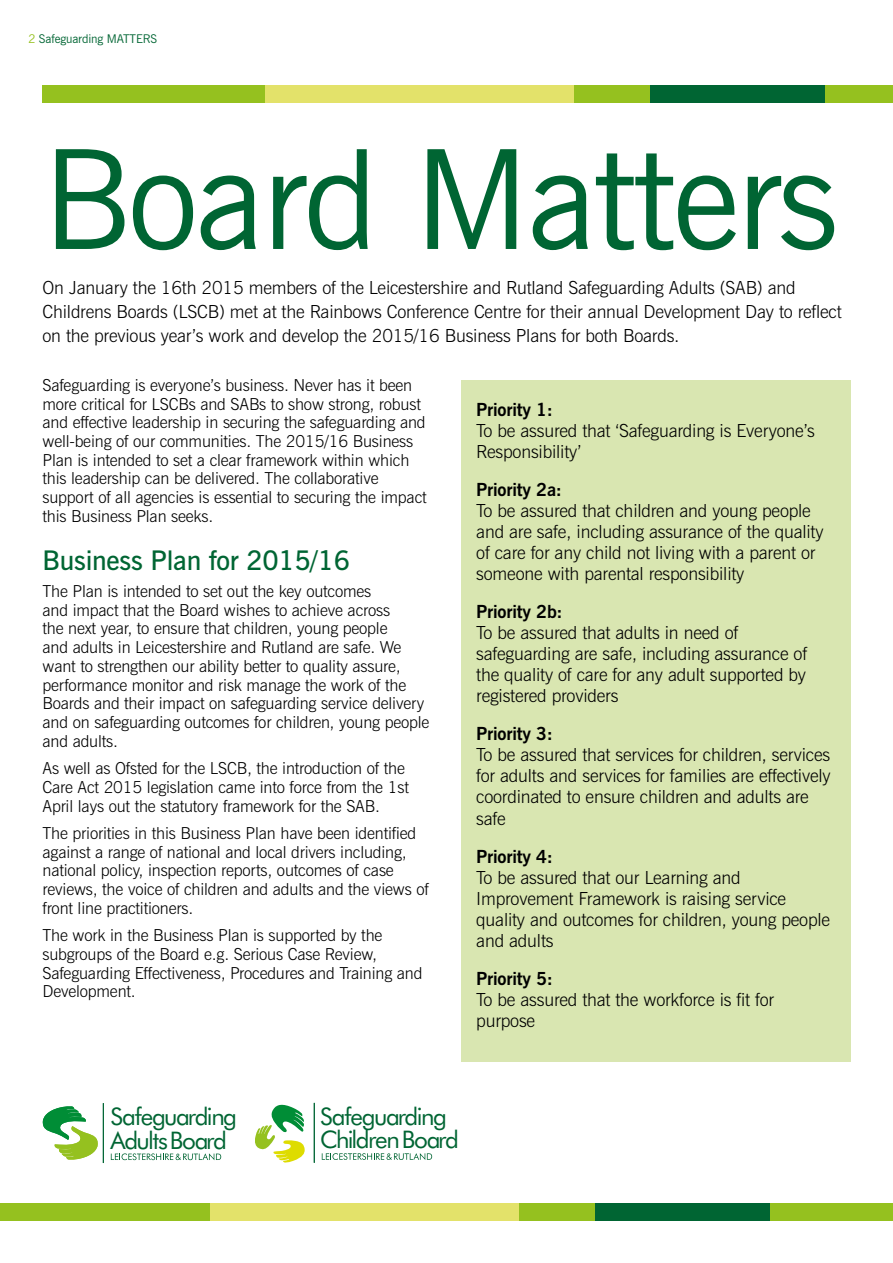
<style>
.page{position:relative;width:893px;height:1263px;background:#fff}
.page>*{position:absolute;margin:0;border:0;box-sizing:border-box;transform-origin:0 0}
.t1{font:138px "News Gothic BT";letter-spacing:-.02em;color:#006533}
.t2{font:600 27px "News Gothic BT";letter-spacing:-.01em;color:#006533}
.t3{font:24.3px/23.5px "Futura BT";letter-spacing:-.06em;color:#006533}
.t4{font:300 18px/21px "News Gothic BT";letter-spacing:-.01em;color:#000}
.t5{font:700 18px "News Gothic BT";letter-spacing:-.01em;color:#000}
.t6{font:300 16.5px/18.8px "News Gothic BT";letter-spacing:-.01em;color:#000}
.t7{font:12px "News Gothic BT";letter-spacing:-.01em;color:#006533}
.s1{color:#95c11f}
</style>
<div class="page">
<div style="left:767px;top:85px;width:126px;height:17px;background:#95c11f"></div>
<div style="left:43px;top:85px;width:225px;height:17px;background:#95c11f"></div>
<div style="left:568px;top:85px;width:83px;height:17px;background:#95c11f"></div>
<div style="left:266px;top:85px;width:308px;height:17px;background:#e3e26a"></div>
<div style="left:651px;top:85px;width:174px;height:17px;background:#006533"></div>
<div style="left:461px;top:381px;width:389px;height:681px;background:#d9e6b1"></div>
<svg style="left:42px;top:1106px;width:56px;height:54px"></svg>
<hr style="left:103px;top:1103px;width:1px;height:60px;background:#006533">
<svg style="left:111px;top:1153px;width:110px;height:7px"></svg>
<hr style="left:314px;top:1103px;width:1px;height:60px;background:#006533">
<svg style="left:322px;top:1153px;width:110px;height:7px"></svg>
<svg style="left:255px;top:1104px;width:50px;height:59px"></svg>
<div style="left:712px;top:1203px;width:181px;height:17px;background:#95c11f"></div>
<div style="left:0;top:1203px;width:213px;height:17px;background:#95c11f"></div>
<div style="left:512px;top:1203px;width:83px;height:17px;background:#95c11f"></div>
<div style="left:210px;top:1203px;width:309px;height:17px;background:#e3e26a"></div>
<div style="left:595px;top:1203px;width:175px;height:17px;background:#006533"></div>
<p class="t7" style="left:28px;top:32px;width:130px"><span class="s1">2</span> Safeguarding MATTERS</p>
<h1 class="t1" style="left:43px;top:116px;width:797px">Board Matters</h1>
<p class="t4" style="left:43px;top:276px;width:801px;line-height:24px">On January the 16th 2015 members of the Leicestershire and Rutland Safeguarding Adults (SAB) and<br>Childrens Boards (LSCB) met at the Rainbows Conference Centre for their annual Development Day to reflect on the previous year’s work and develop the 2015/16 Business Plans for both Boards.</p>
<p class="t6" style="left:43px;top:375px;width:386px">Safeguarding is everyone’s business. Never has it been more critical for LSCBs and SABs to show strong, robust and effective leadership in securing the safeguarding and well-being of our communities. The 2015/16 Business Plan is intended to set a clear framework within which this leadership can be delivered. The collaborative support of all agencies is essential to securing the impact this Business Plan seeks.</p>
<h2 class="t2" style="left:43px;top:543px;width:309px">Business Plan for 2015/16</h2>
<p class="t6" style="left:43px;top:581px;width:388px">The Plan is intended to set out the key outcomes<br>and impact that the Board wishes to achieve across<br>the next year, to ensure that children, young people<br>and adults in Leicestershire and Rutland are safe. We want to strengthen our ability better to quality assure, performance monitor and risk manage the work of the Boards and their impact on safeguarding service delivery and on safeguarding outcomes for children, young people and adults.</p>
<p class="t6" style="left:43px;top:759px;width:368px">As well as Ofsted for the LSCB, the introduction of the<br>Care Act 2015 legislation came into force from the 1st<br>April lays out the statutory framework for the SAB.</p>
<p class="t6" style="left:43px;top:823px;width:388px">The priorities in this Business Plan have been identified against a range of national and local drivers including, national policy, inspection reports, outcomes of case reviews, the voice of children and adults and the views of front line practitioners.</p>
<p class="t6" style="left:43px;top:926px;width:381px">The work in the Business Plan is supported by the subgroups of the Board e.g. Serious Case Review, Safeguarding Effectiveness, Procedures and Training and Development.</p>
<p class="t5" style="left:476px;top:399px;width:78px">Priority 1:</p>
<p class="t4" style="left:476px;top:420px;width:340px">To be assured that ‘Safeguarding is Everyone’s<br>Responsibility’</p>
<p class="t5" style="left:476px;top:479px;width:87px">Priority 2a:</p>
<p class="t4" style="left:476px;top:500px;width:349px">To be assured that children and young people and are safe, including assurance of the quality of care for any child not living with a parent or someone with parental responsibility</p>
<p class="t5" style="left:476px;top:601px;width:88px">Priority 2b:</p>
<p class="t4" style="left:476px;top:622px;width:332px">To be assured that adults in need of safeguarding are safe, including assurance of the quality of care for any adult supported by registered providers</p>
<p class="t5" style="left:476px;top:723px;width:78px">Priority 3:</p>
<p class="t4" style="left:476px;top:744px;width:356px">To be assured that services for children, services for adults and services for families are effectively coordinated to ensure children and adults are safe</p>
<p class="t5" style="left:476px;top:845px;width:78px">Priority 4:</p>
<p class="t4" style="left:476px;top:866px;width:355px">To be assured that our Learning and Improvement Framework is raising service quality and outcomes for children, young people and adults</p>
<p class="t5" style="left:476px;top:967px;width:78px">Priority 5:</p>
<p class="t4" style="left:476px;top:988px;width:299px">To be assured that the workforce is fit for purpose</p>
<h3 class="t3" style="left:110px;top:1104px;width:128px">Safeguarding<br>AdultsBoard</h3>
<h3 class="t3" style="left:320px;top:1104px;width:140px">Safeguarding<br>ChildrenBoard</h3>
</div>
